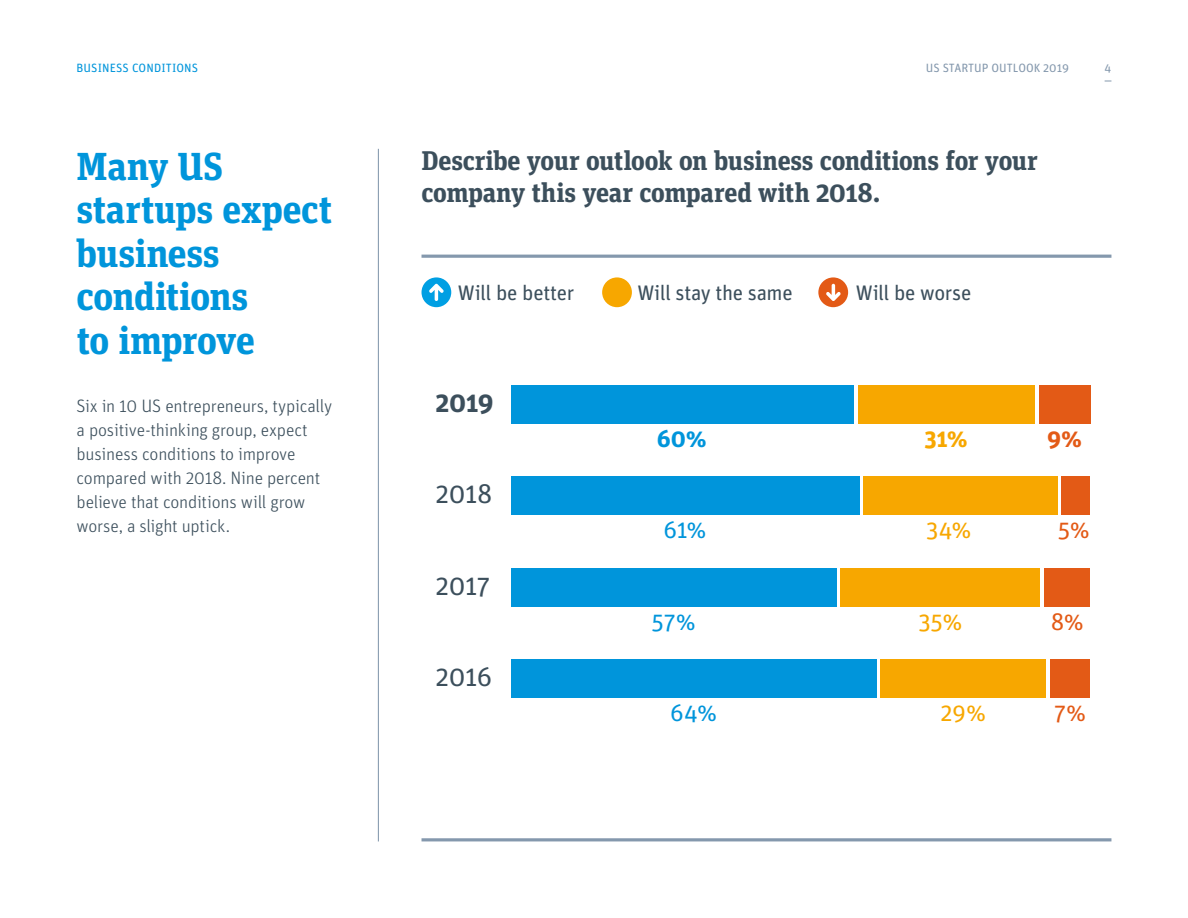
<style>
.page{position:relative;width:1188px;height:918px;background:#fff}
.page>*{position:absolute;margin:0;border:0;box-sizing:border-box;transform-origin:0 0}
.t1{font:700 39px/43.5px "SVB Slab";letter-spacing:-.015em;color:#0095db}
.t2{font:700 27px/31.5px "SVB Slab";letter-spacing:-.01em;color:#3c4f5c}
.t3{font:27px "SVB Sans";letter-spacing:-.015em;color:#3c4f5c}
.t4{font:700 27px "SVB Sans";color:#3c4f5c}
.t5{font:24px "SVB Sans";color:#0095db}
.t6{font:24px "SVB Sans";color:#f7a700}
.t7{font:24px "SVB Sans";color:#e35a16}
.t8{font:700 24px "SVB Sans";color:#0095db}
.t9{font:700 24px "SVB Sans";color:#f7a700}
.t10{font:700 24px "SVB Sans";color:#e35a16}
.t11{font:21px "SVB Sans";letter-spacing:-.015em;color:#3c4f5c}
.t12{font:300 18px/24px "SVB Sans";letter-spacing:-.015em;color:#3c4f5c}
.t13{font:12px "SVB Sans";color:#8498ad}
.t14{font:12px "SVB Sans";letter-spacing:.01em;color:#0095db}
</style>
<div class="page">
<hr style="left:378px;top:149px;width:1px;height:692px;background:#8498ad">
<hr style="left:422px;top:255px;width:689px;height:3px;background:#8498ad">
<hr style="left:422px;top:838px;width:689px;height:3px;background:#8498ad">
<div style="left:818px;top:277px;width:30px;height:30px;background:#e35a16;border-radius:50%"></div>
<div style="left:422px;top:277px;width:29px;height:30px;background:#009fe3;border-radius:50%"></div>
<div style="left:602px;top:277px;width:30px;height:30px;background:#f7a700;border-radius:50%"></div>
<div style="left:511px;top:477px;width:348px;height:38px;background:#0095db"></div>
<div style="left:863px;top:477px;width:194px;height:38px;background:#f7a700"></div>
<div style="left:1062px;top:477px;width:28px;height:38px;background:#e35a16"></div>
<div style="left:511px;top:568px;width:325px;height:38px;background:#0095db"></div>
<div style="left:841px;top:568px;width:199px;height:38px;background:#f7a700"></div>
<div style="left:1045px;top:568px;width:45px;height:38px;background:#e35a16"></div>
<div style="left:511px;top:660px;width:365px;height:38px;background:#0095db"></div>
<div style="left:880px;top:660px;width:166px;height:38px;background:#f7a700"></div>
<div style="left:1050px;top:660px;width:40px;height:38px;background:#e35a16"></div>
<svg style="left:429px;top:284px;width:15px;height:17px"></svg>
<svg style="left:826px;top:284px;width:15px;height:17px"></svg>
<div style="left:511px;top:385px;width:342px;height:39px;background:#0095db"></div>
<div style="left:858px;top:385px;width:177px;height:39px;background:#f7a700"></div>
<div style="left:1039px;top:385px;width:51px;height:39px;background:#e35a16"></div>
<p class="t14" style="left:77px;top:60px;width:123px">BUSINESS CONDITIONS</p>
<h1 class="t1" style="left:77px;top:142px;width:257px">Many US startups expect business conditions<br>to improve</h1>
<p class="t12" style="left:77px;top:393px;width:257px">Six in 10 US entrepreneurs, typically a positive-thinking group, expect business conditions to improve compared with 2018. Nine percent believe that conditions will grow worse, a slight uptick.</p>
<p class="t13" style="left:926px;top:60px;width:145px">US STARTUP OUTLOOK 2019</p>
<p class="t13" style="left:1105px;top:60px;width:8px">4</p>
<h2 class="t2" style="left:422px;top:144px;width:618px">Describe your outlook on business conditions for your company this year compared with 2018.</h2>
<p class="t11" style="left:458px;top:278px;width:118px">Will be better</p>
<p class="t11" style="left:637px;top:278px;width:157px">Will stay the same</p>
<p class="t11" style="left:856px;top:278px;width:117px">Will be worse</p>
<h2 class="t4" style="left:436px;top:383px;width:60px">2019</h2>
<h2 class="t3" style="left:436px;top:475px;width:59px">2018</h2>
<h2 class="t3" style="left:436px;top:567px;width:56px">2017</h2>
<h2 class="t3" style="left:436px;top:658px;width:58px">2016</h2>
<h3 class="t8" style="left:657px;top:421px;width:52px">60%</h3>
<h3 class="t9" style="left:924px;top:421px;width:45px">31%</h3>
<h3 class="t10" style="left:1047px;top:421px;width:36px">9%</h3>
<h3 class="t5" style="left:664px;top:513px;width:44px">61%</h3>
<h3 class="t6" style="left:926px;top:513px;width:47px">34%</h3>
<h3 class="t7" style="left:1058px;top:513px;width:34px">5%</h3>
<h3 class="t5" style="left:652px;top:605px;width:46px">57%</h3>
<h3 class="t6" style="left:918px;top:605px;width:46px">35%</h3>
<h3 class="t7" style="left:1051px;top:605px;width:35px">8%</h3>
<h3 class="t5" style="left:670px;top:696px;width:48px">64%</h3>
<h3 class="t6" style="left:940px;top:696px;width:47px">29%</h3>
<h3 class="t7" style="left:1054px;top:696px;width:34px">7%</h3>
</div>
